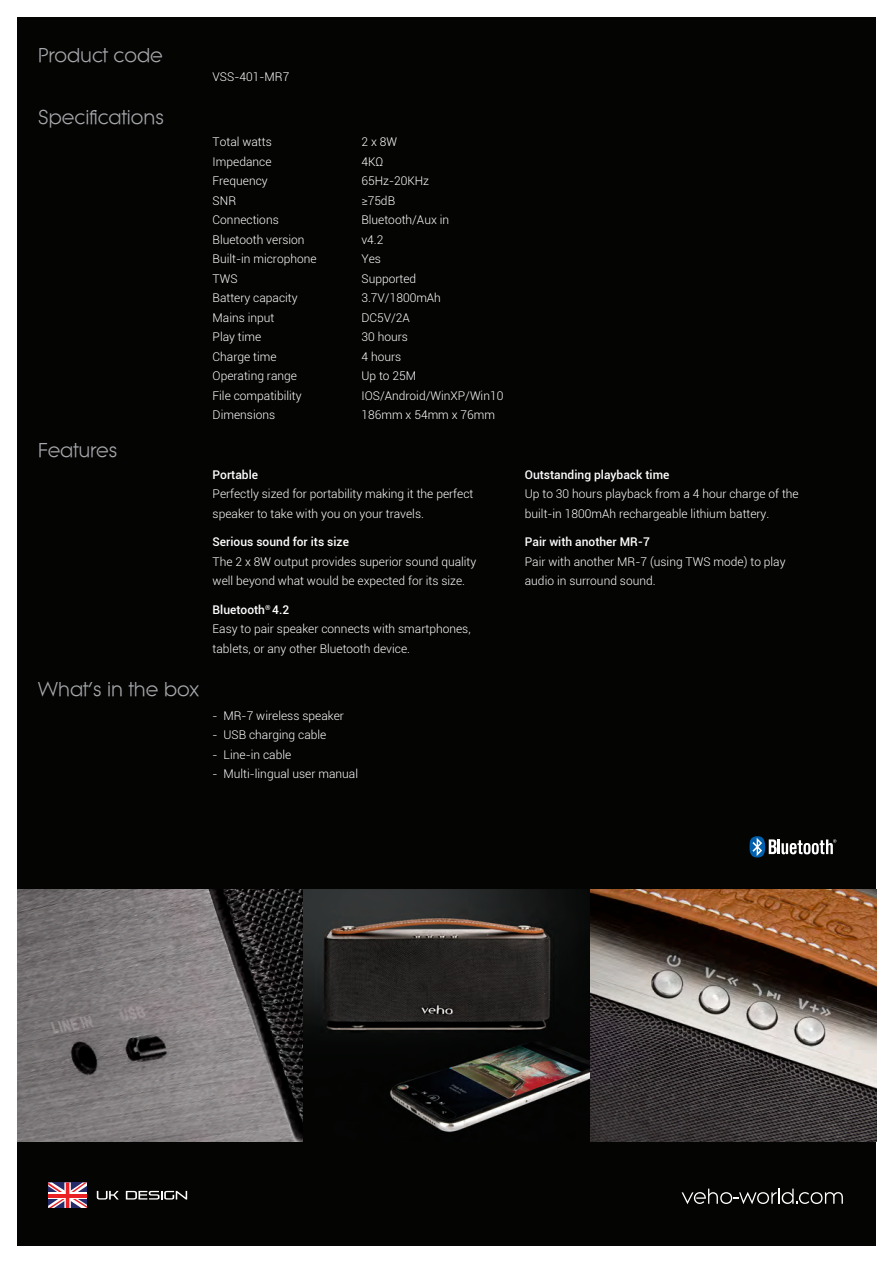
<style>
.page{position:relative;width:893px;height:1263px;background:#fff}
.page>*{position:absolute;margin:0;border:0;box-sizing:border-box;transform-origin:0 0}
.t1{font:19.5px "Beatnik SF";color:#a8a9ad}
.t2{font:300 12px/19.5px "Roboto";color:#fff}
.t3{font:500 12px "Roboto";color:#fff}
.s1{font-weight:500}
</style>
<div class="page">
<div style="left:17px;top:17px;width:859px;height:1229px;background:#040503"></div>
<svg style="left:48px;top:1182px;width:39px;height:26px"></svg>
<svg style="left:48px;top:1192px;width:39px;height:7px"></svg>
<svg style="left:64px;top:1182px;width:7px;height:26px"></svg>
<hr style="left:48px;top:1194px;width:39px;height:3px;background:#eb2025">
<hr style="left:66px;top:1182px;width:3px;height:26px;background:#eb2025">
<svg style="left:97px;top:1191px;width:22px;height:8px"></svg>
<svg style="left:126px;top:1191px;width:61px;height:8px"></svg>
<img style="left:17px;top:889px;width:859px;height:252px">
<svg style="left:682px;top:1188px;width:161px;height:16px"></svg>
<svg style="left:749px;top:836px;width:87px;height:21px"></svg>
<h1 class="t1" style="left:38px;top:44px;width:126px">Product code</h1>
<h1 class="t1" style="left:38px;top:106px;width:127px">Specifications</h1>
<h1 class="t1" style="left:38px;top:439px;width:81px">Features</h1>
<h1 class="t1" style="left:38px;top:678px;width:162px">What’s in the box</h1>
<p class="t2" style="left:213px;top:67px;width:78px">VSS-401-MR7</p>
<p class="t2" style="left:213px;top:132px;width:61px">Total watts</p>
<p class="t2" style="left:361px;top:132px;width:37px">2 x 8W</p>
<p class="t2" style="left:213px;top:151px;width:60px">Impedance</p>
<p class="t2" style="left:361px;top:151px;width:23px">4KΩ</p>
<p class="t2" style="left:213px;top:171px;width:57px">Frequency</p>
<p class="t2" style="left:361px;top:171px;width:69px">65Hz-20KHz</p>
<p class="t2" style="left:213px;top:190px;width:25px">SNR</p>
<p class="t2" style="left:361px;top:190px;width:35px">≥75dB</p>
<p class="t2" style="left:213px;top:210px;width:68px">Connections</p>
<p class="t2" style="left:361px;top:210px;width:89px">Bluetooth/Aux in</p>
<p class="t2" style="left:213px;top:229px;width:94px">Bluetooth version</p>
<p class="t2" style="left:361px;top:229px;width:24px">v4.2</p>
<p class="t2" style="left:213px;top:249px;width:105px">Built-in microphone</p>
<p class="t2" style="left:361px;top:249px;width:21px">Yes</p>
<p class="t2" style="left:213px;top:268px;width:27px">TWS</p>
<p class="t2" style="left:361px;top:268px;width:56px">Supported</p>
<p class="t2" style="left:213px;top:288px;width:87px">Battery capacity</p>
<p class="t2" style="left:361px;top:288px;width:81px">3.7V/1800mAh</p>
<p class="t2" style="left:213px;top:307px;width:63px">Mains input</p>
<p class="t2" style="left:361px;top:307px;width:50px">DC5V/2A</p>
<p class="t2" style="left:213px;top:327px;width:50px">Play time</p>
<p class="t2" style="left:361px;top:327px;width:48px">30 hours</p>
<p class="t2" style="left:213px;top:346px;width:66px">Charge time</p>
<p class="t2" style="left:361px;top:346px;width:41px">4 hours</p>
<p class="t2" style="left:213px;top:366px;width:86px">Operating range</p>
<p class="t2" style="left:361px;top:366px;width:56px">Up to 25M</p>
<p class="t2" style="left:213px;top:385px;width:90px">File compatibility</p>
<p class="t2" style="left:361px;top:385px;width:143px">IOS/Android/WinXP/Win10</p>
<p class="t2" style="left:213px;top:405px;width:64px">Dimensions</p>
<p class="t2" style="left:361px;top:405px;width:135px">186mm x 54mm x 76mm</p>
<p class="t3" style="left:213px;top:466px;width:47px">Portable</p>
<p class="t2" style="left:213px;top:484px;width:262px">Perfectly sized for portability making it the perfect speaker to take with you on your travels.</p>
<p class="t3" style="left:213px;top:533px;width:138px">Serious sound for its size</p>
<p class="t2" style="left:213px;top:551px;width:265px">The 2 x 8W output provides superior sound quality well beyond what would be expected for its size.</p>
<p class="t2" style="left:213px;top:599px;width:260px"><span class="s1">Bluetooth</span><sup>®</sup> <span class="s1">4.2<br></span>Easy to pair speaker connects with smartphones, tablets, or any other Bluetooth device.</p>
<p class="t2" style="left:213px;top:705px;width:133px">- MR-7 wireless speaker</p>
<p class="t2" style="left:213px;top:725px;width:115px">- USB charging cable</p>
<p class="t2" style="left:213px;top:744px;width:80px">- Line-in cable</p>
<p class="t2" style="left:213px;top:764px;width:147px">- Multi-lingual user manual</p>
<p class="t3" style="left:525px;top:466px;width:146px">Outstanding playback time</p>
<p class="t2" style="left:525px;top:484px;width:275px">Up to 30 hours playback from a 4 hour charge of the built-in 1800mAh rechargeable lithium battery.</p>
<p class="t3" style="left:525px;top:533px;width:127px">Pair with another MR-7</p>
<p class="t2" style="left:525px;top:551px;width:262px">Pair with another MR-7 (using TWS mode) to play audio in surround sound.</p>
</div>
